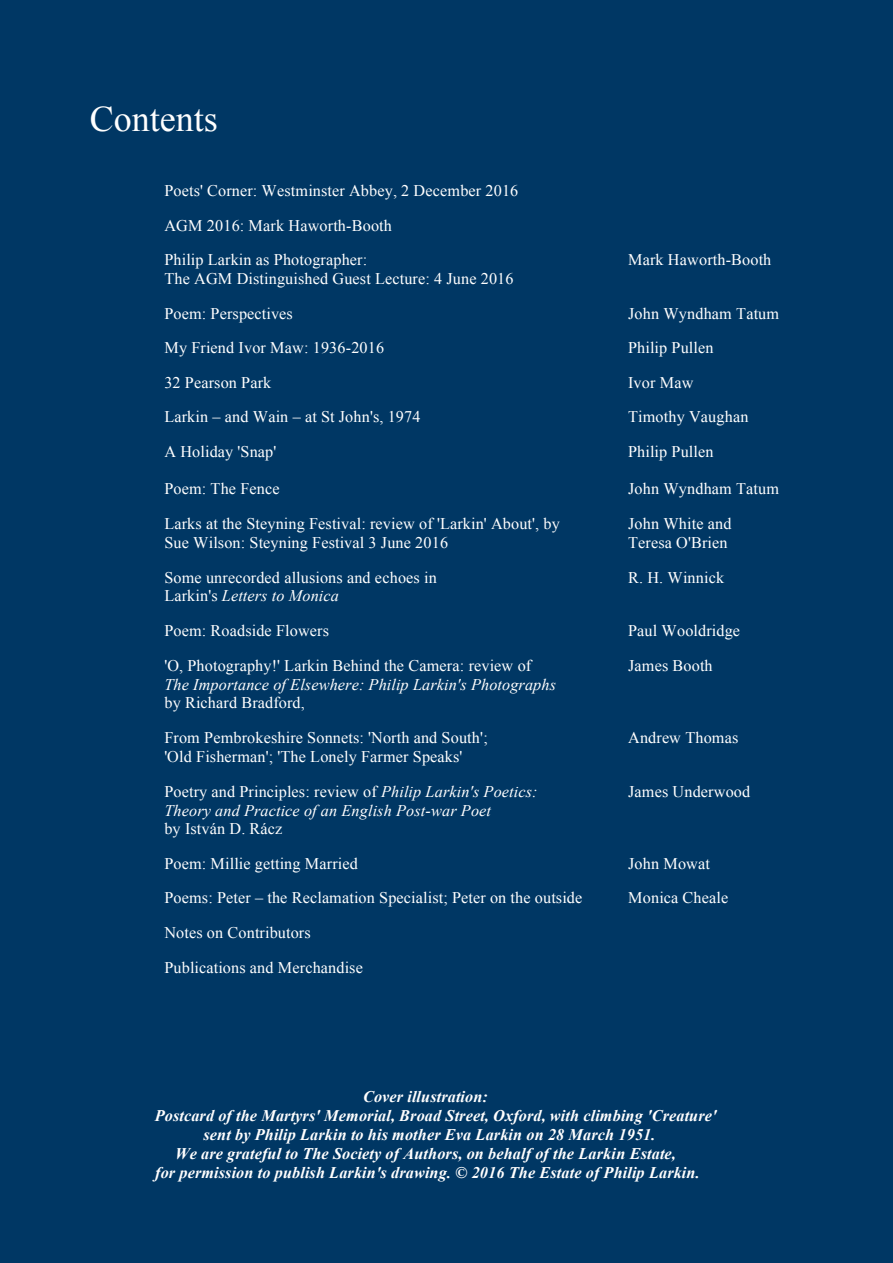
<style>
.page{position:relative;width:893px;height:1263px;background:#003764}
.page>*{position:absolute;margin:0;border:0;box-sizing:border-box;transform-origin:0 0}
.t1{font:36px "Times New Roman";color:#fff}
.t2{font:16.2px/34.5px "Times New Roman";letter-spacing:.01em;color:#fff}
.t3{font:italic 700 16.2px "Times New Roman";letter-spacing:.01em;color:#fff}
.t4{font:italic 16.2px/19px "Times New Roman";letter-spacing:.01em;color:#fff}
.s1{font-style:italic}
.s2{font-style:normal}
</style>
<div class="page">
<h1 class="t1" style="left:90px;top:95px;width:130px">Contents</h1>
<p class="t2" style="left:164px;top:173px;width:355px">Poets' Corner: Westminster Abbey, 2 December 2016<br>AGM 2016: Mark Haworth-Booth<br>Philip Larkin as Photographer:</p>
<p class="t2" style="left:164px;top:261px;width:351px">The AGM Distinguished Guest Lecture: 4 June 2016</p>
<p class="t2" style="left:628px;top:242px;width:145px">Mark Haworth-Booth</p>
<p class="t2" style="left:164px;top:296px;width:130px">Poem: Perspectives</p>
<p class="t2" style="left:628px;top:296px;width:153px">John Wyndham Tatum</p>
<p class="t2" style="left:164px;top:330px;width:221px">My Friend Ivor Maw: 1936-2016</p>
<p class="t2" style="left:628px;top:330px;width:87px">Philip Pullen</p>
<p class="t2" style="left:164px;top:365px;width:109px">32 Pearson Park</p>
<p class="t2" style="left:628px;top:365px;width:67px">Ivor Maw</p>
<p class="t2" style="left:164px;top:399px;width:258px">Larkin – and Wain – at St John's, 1974</p>
<p class="t2" style="left:628px;top:399px;width:122px">Timothy Vaughan</p>
<p class="t2" style="left:164px;top:434px;width:114px">A Holiday 'Snap'</p>
<p class="t2" style="left:628px;top:434px;width:87px">Philip Pullen</p>
<p class="t2" style="left:164px;top:471px;width:117px">Poem: The Fence</p>
<p class="t2" style="left:628px;top:471px;width:152px">John Wyndham Tatum</p>
<p class="t2" style="left:164px;top:514px;width:397px;line-height:19px">Larks at the Steyning Festival: review of 'Larkin' About', by<br>Sue Wilson: Steyning Festival 3 June 2016</p>
<p class="t2" style="left:628px;top:514px;width:105px;line-height:19px">John White and<br>Teresa O'Brien</p>
<p class="t2" style="left:164px;top:568px;width:274px;line-height:18.8px">Some unrecorded allusions and echoes in<br>Larkin's <span class="s1">Letters to Monica</span></p>
<p class="t2" style="left:628px;top:560px;width:98px">R. H. Winnick</p>
<p class="t2" style="left:164px;top:613px;width:166px">Poem: Roadside Flowers</p>
<p class="t2" style="left:628px;top:613px;width:114px">Paul Wooldridge</p>
<p class="t2" style="left:164px;top:648px;width:368px">'O, Photography!' Larkin Behind the Camera: review of</p>
<p class="t4" style="left:164px;top:674px;width:393px">The Importance of Elsewhere: Philip Larkin's Photographs</p>
<p class="t2" style="left:164px;top:685px;width:142px">by Richard Bradford,</p>
<p class="t2" style="left:628px;top:648px;width:86px">James Booth</p>
<p class="t2" style="left:164px;top:728px;width:325px;line-height:19px">From Pembrokeshire Sonnets: 'North and South'; 'Old Fisherman'; 'The Lonely Farmer Speaks'</p>
<p class="t2" style="left:628px;top:720px;width:112px">Andrew Thomas</p>
<p class="t4" style="left:164px;top:781px;width:375px"><span class="s2">Poetry and Principles: review of</span> Philip Larkin's Poetics:<br>Theory and Practice of an English Post-war Poet</p>
<p class="t2" style="left:164px;top:811px;width:120px">by István D. Rácz</p>
<p class="t2" style="left:628px;top:774px;width:124px">James Underwood</p>
<p class="t2" style="left:164px;top:846px;width:195px">Poem: Millie getting Married</p>
<p class="t2" style="left:628px;top:846px;width:83px">John Mowat</p>
<p class="t2" style="left:164px;top:880px;width:420px">Poems: Peter – the Reclamation Specialist; Peter on the outside</p>
<p class="t2" style="left:628px;top:880px;width:102px">Monica Cheale</p>
<p class="t2" style="left:164px;top:915px;width:200px">Notes on Contributors<br>Publications and Merchandise</p>
<p class="t3" style="left:363px;top:1085px;width:126px">Cover illustration:</p>
<p class="t3" style="left:155px;top:1104px;width:563px">Postcard of the Martyrs' Memorial, Broad Street, Oxford, with climbing 'Creature'</p>
<p class="t3" style="left:203px;top:1123px;width:454px">sent by Philip Larkin to his mother Eva Larkin on 28 March 1951.</p>
<p class="t3" style="left:175px;top:1142px;width:502px">We are grateful to The Society of Authors, on behalf of the Larkin Estate,</p>
<p class="t3" style="left:155px;top:1161px;width:546px">for permission to publish Larkin's drawing. © 2016 The Estate of Philip Larkin.</p>
</div>
